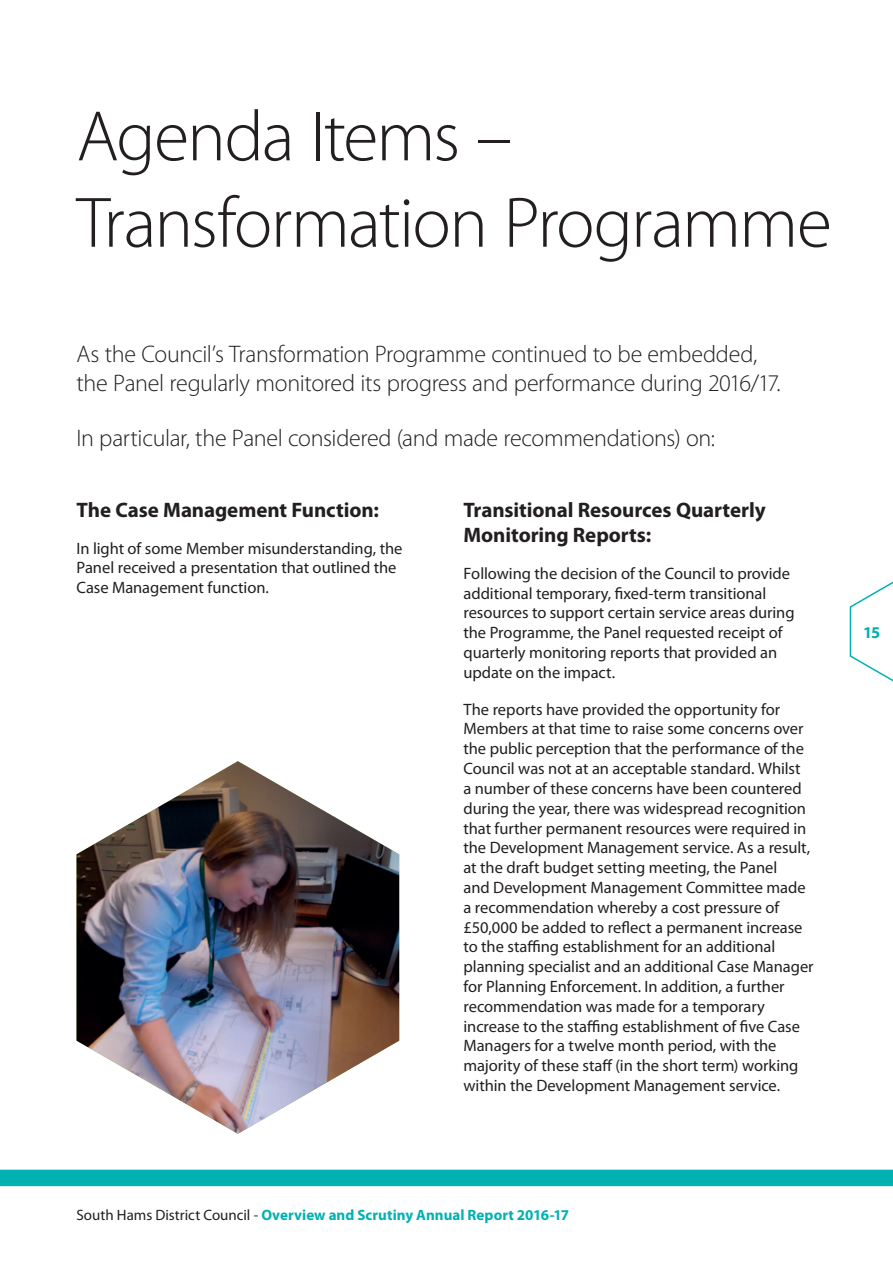
<style>
.page{position:relative;width:893px;height:1263px;background:#fff}
.page>*{position:absolute;margin:0;border:0;box-sizing:border-box;transform-origin:0 0}
.t1{font:300 72px/86.4px "Myriad Pro";letter-spacing:-.025em;color:#231f20}
.t2{font:300 24px/28.8px "Myriad Pro";letter-spacing:-.015em;color:#231f20}
.t3{font:700 21px/25.2px "Myriad Pro";letter-spacing:-.005em;color:#231f20}
.t4{font:16.5px/19.8px "Myriad Pro";letter-spacing:-.005em;color:#231f20}
.t5{font:700 16.5px "Myriad Pro";color:#00b1b2}
.t6{font:700 15px "Myriad Pro";letter-spacing:.005em;color:#00b1b2}
.s1{font-weight:400;color:#231f20}
</style>
<div class="page">
<svg style="left:849px;top:581px;width:44px;height:101px"></svg>
<div style="left:0;top:1170px;width:893px;height:16px;background:#00b1b2"></div>
<img style="left:77px;top:761px;width:322px;height:373px">
<h1 class="t1" style="left:77px;top:92px;width:757px">Agenda Items –<br>Transformation Programme</h1>
<h2 class="t2" style="left:77px;top:340px;width:705px">As the Council’s Transformation Programme continued to be embedded, the Panel regularly monitored its progress and performance during 2016/17.</h2>
<h2 class="t2" style="left:77px;top:423px;width:640px">In particular, the Panel considered (and made recommendations) on:</h2>
<p class="t3" style="left:77px;top:496px;width:304px">The Case Management Function:</p>
<p class="t4" style="left:77px;top:538px;width:327px">In light of some Member misunderstanding, the<br>Panel received a presentation that outlined the<br>Case Management function.</p>
<p class="t3" style="left:463px;top:496px;width:304px">Transitional Resources Quarterly<br>Monitoring Reports:</p>
<p class="t4" style="left:463px;top:563px;width:333px">Following the decision of the Council to provide additional temporary, fixed-term transitional resources to support certain service areas during the Programme, the Panel requested receipt of quarterly monitoring reports that provided an update on the impact.</p>
<p class="t4" style="left:463px;top:699px;width:352px">The reports have provided the opportunity for Members at that time to raise some concerns over the public perception that the performance of the Council was not at an acceptable standard. Whilst<br>a number of these concerns have been countered during the year, there was widespread recognition that further permanent resources were required in the Development Management service. As a result, at the draft budget setting meeting, the Panel<br>and Development Management Committee made a recommendation whereby a cost pressure of £50,000 be added to reflect a permanent increase to the staffing establishment for an additional planning specialist and an additional Case Manager for Planning Enforcement. In addition, a further recommendation was made for a temporary increase to the staffing establishment of five Case Managers for a twelve month period, with the majority of these staff (in the short term) working within the Development Management service.</p>
<p class="t5" style="left:863px;top:621px;width:19px">15</p>
<p class="t6" style="left:77px;top:1205px;width:494px"><span class="s1">South Hams District Council -</span> Overview and Scrutiny Annual Report 2016-17</p>
</div>
